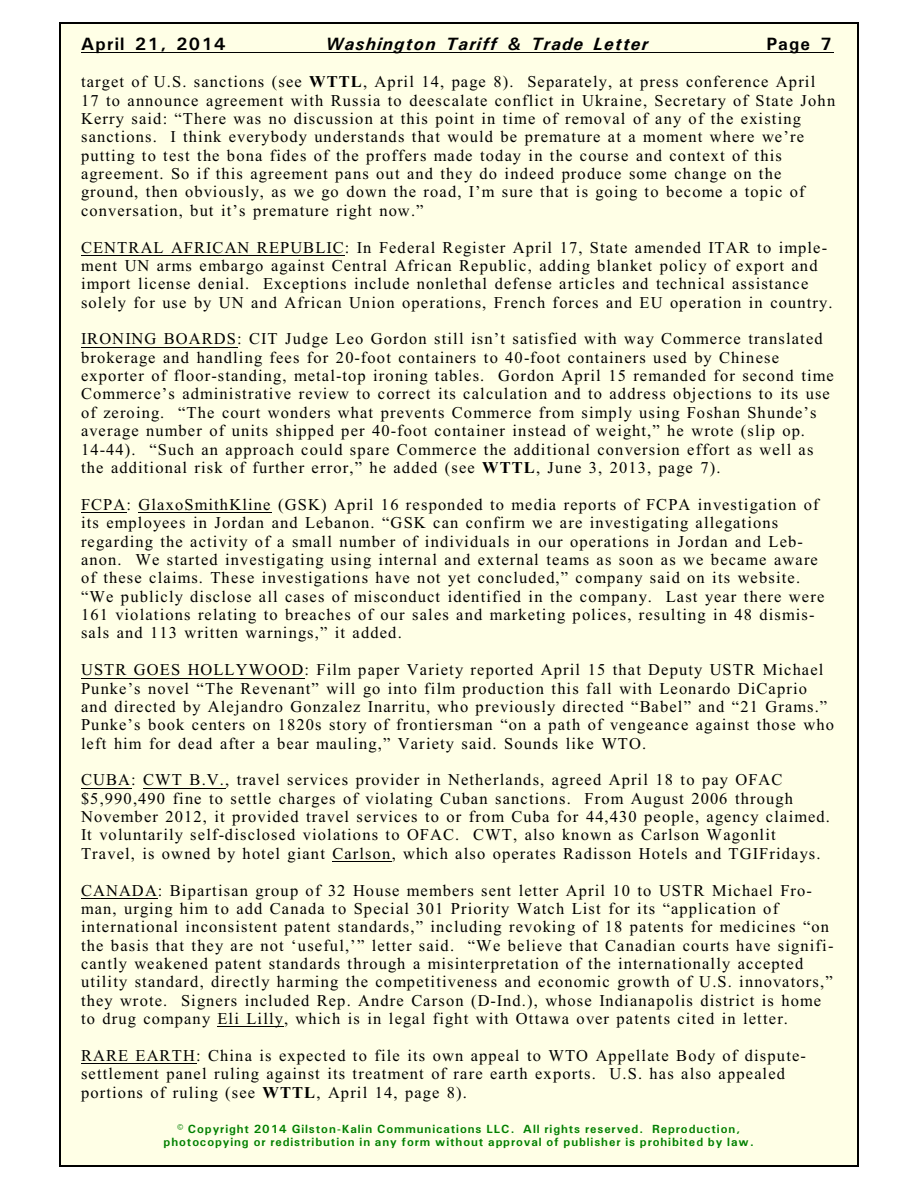
<style>
.page{position:relative;width:918px;height:1188px;background:#fff}
.page>*{position:absolute;margin:0;border:0;box-sizing:border-box;transform-origin:0 0}
.t1{font:italic 700 18px "Univers";letter-spacing:.065em;color:#000}
.t2{font:700 18px "Univers";letter-spacing:.065em;color:#000}
.t3{font:16.5px/18.3px "Times New Roman";letter-spacing:.07em;color:#000}
.t4{font:700 12px/13.6px "Univers";letter-spacing:.075em;color:#008000;text-align:center}
.s1{font-weight:700}
</style>
<div class="page">
<div style="left:59px;top:23px;width:800px;height:1143px;background:#ffffe6"></div>
<hr style="left:59px;top:23px;width:1px;height:1143px;background:#000">
<hr style="left:857px;top:23px;width:2px;height:1143px;background:#000">
<hr style="left:59px;top:23px;width:799px;height:1px;background:#000">
<hr style="left:59px;top:1165px;width:799px;height:1px;background:#000">
<hr style="left:81px;top:52px;width:752px;height:1px;background:#000">
<hr style="left:81px;top:255px;width:264px;height:1px;background:#000">
<hr style="left:81px;top:347px;width:156px;height:1px;background:#000">
<hr style="left:81px;top:512px;width:46px;height:1px;background:#000">
<hr style="left:139px;top:512px;width:133px;height:1px;background:#000">
<hr style="left:81px;top:678px;width:223px;height:1px;background:#000">
<hr style="left:81px;top:788px;width:50px;height:1px;background:#000">
<hr style="left:143px;top:788px;width:82px;height:1px;background:#000">
<hr style="left:332px;top:861px;width:60px;height:1px;background:#000">
<hr style="left:81px;top:898px;width:77px;height:1px;background:#000">
<hr style="left:217px;top:1027px;width:67px;height:1px;background:#000">
<hr style="left:81px;top:1063px;width:115px;height:1px;background:#000">
<p class="t2" style="left:81px;top:38px;width:146px">April 21, 2014</p>
<p class="t1" style="left:326px;top:38px;width:324px">Washington Tariff &amp; Trade Letter</p>
<p class="t2" style="left:766px;top:38px;width:67px">Page 7</p>
<p class="t3" style="left:81px;top:74px;width:756px">target of U.S. sanctions (see <span class="s1">WTTL</span>, April 14, page 8). Separately, at press conference April 17 to announce agreement with Russia to deescalate conflict in Ukraine, Secretary of State John Kerry said: “There was no discussion at this point in time of removal of any of the existing sanctions. I think everybody understands that would be premature at a moment where we’re putting to test the bona fides of the proffers made today in the course and context of this agreement. So if this agreement pans out and they do indeed produce some change on the ground, then obviously, as we go down the road, I’m sure that is going to become a topic of conversation, but it’s premature right now.”</p>
<p class="t3" style="left:81px;top:239px;width:753px">CENTRAL AFRICAN REPUBLIC: In Federal Register April 17, State amended ITAR to imple&shy;ment UN arms embargo against Central African Republic, adding blanket policy of export and import license denial. Exceptions include nonlethal defense articles and technical assistance solely for use by UN and African Union operations, French forces and EU operation in country.</p>
<p class="t3" style="left:81px;top:331px;width:754px">IRONING BOARDS: CIT Judge Leo Gordon still isn’t satisfied with way Commerce translated brokerage and handling fees for 20-foot containers to 40-foot containers used by Chinese exporter of floor-standing, metal-top ironing tables. Gordon April 15 remanded for second time Commerce’s administrative review to correct its calculation and to address objections to its use of zeroing. “The court wonders what prevents Commerce from simply using Foshan Shunde’s average number of units shipped per 40-foot container instead of weight,” he wrote (slip op.<br>14-44). “Such an approach could spare Commerce the additional conversion effort as well as the additional risk of further error,” he added (see <span class="s1">WTTL</span>, June 3, 2013, page 7).</p>
<p class="t3" style="left:81px;top:497px;width:745px">FCPA: GlaxoSmithKline (GSK) April 16 responded to media reports of FCPA investigation of its employees in Jordan and Lebanon. “GSK can confirm we are investigating allegations regarding the activity of a small number of individuals in our operations in Jordan and Leb&shy;anon. We started investigating using internal and external teams as soon as we became aware of these claims. These investigations have not yet concluded,” company said on its website. “We publicly disclose all cases of misconduct identified in the company. Last year there were 161 violations relating to breaches of our sales and marketing polices, resulting in 48 dismis&shy;sals and 113 written warnings,” it added.</p>
<p class="t3" style="left:81px;top:662px;width:755px">USTR GOES HOLLYWOOD: Film paper Variety reported April 15 that Deputy USTR Michael Punke’s novel “The Revenant” will go into film production this fall with Leonardo DiCaprio and directed by Alejandro Gonzalez Inarritu, who previously directed “Babel” and “21 Grams.” Punke’s book centers on 1820s story of frontiersman “on a path of vengeance against those who left him for dead after a bear mauling,” Variety said. Sounds like WTO.</p>
<p class="t3" style="left:81px;top:772px;width:751px">CUBA: CWT B.V., travel services provider in Netherlands, agreed April 18 to pay OFAC $5,990,490 fine to settle charges of violating Cuban sanctions. From August 2006 through November 2012, it provided travel services to or from Cuba for 44,430 people, agency claimed.<br>It voluntarily self-disclosed violations to OFAC. CWT, also known as Carlson Wagonlit Travel, is owned by hotel giant Carlson, which also operates Radisson Hotels and TGIFridays.</p>
<p class="t3" style="left:81px;top:882px;width:754px">CANADA: Bipartisan group of 32 House members sent letter April 10 to USTR Michael Fro&shy;man, urging him to add Canada to Special 301 Priority Watch List for its “application of international inconsistent patent standards,” including revoking of 18 patents for medicines “on the basis that they are not ‘useful,’” letter said. “We believe that Canadian courts have signifi&shy;cantly weakened patent standards through a misinterpretation of the internationally accepted utility standard, directly harming the competitiveness and economic growth of U.S. innovators,” they wrote. Signers included Rep. Andre Carson (D-Ind.), whose Indianapolis district is home to drug company Eli Lilly, which is in legal fight with Ottawa over patents cited in letter.</p>
<p class="t3" style="left:81px;top:1048px;width:726px">RARE EARTH: China is expected to file its own appeal to WTO Appellate Body of dispute&shy;settlement panel ruling against its treatment of rare earth exports. U.S. has also appealed portions of ruling (see <span class="s1">WTTL</span>, April 14, page 8).</p>
<p class="t4" style="left:164px;top:1123px;width:592px">© Copyright 2014 Gilston-Kalin Communications LLC. All rights reserved. Reproduction, photocopying or redistribution in any form without approval of publisher is prohibited by law.</p>
</div>
